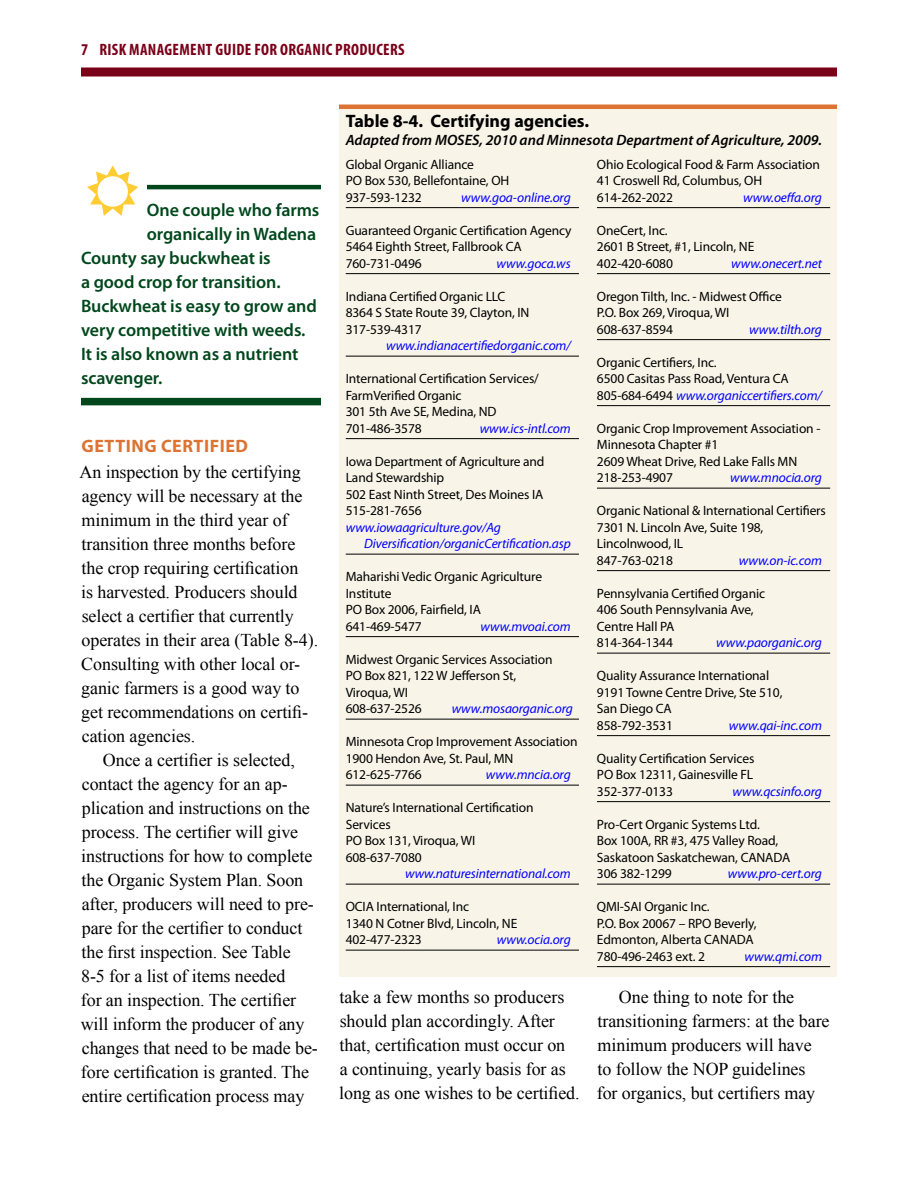
<style>
.page{position:relative;width:918px;height:1188px;background:#fff}
.page>*{position:absolute;margin:0;border:0;box-sizing:border-box;transform-origin:0 0}
.t1{font:18px/24px "Times New Roman";letter-spacing:-.005em;color:#000}
.t2{font:600 18px "Myriad Pro";letter-spacing:-.005em;color:#00471c}
.t3{font:700 18px "Myriad Pro";color:#000}
.t4{font:700 18px "Myriad Pro";letter-spacing:.03em;color:#dc7332}
.t5{font:700 condensed 16.5px "Myriad Pro";letter-spacing:.02em;color:#7a0019}
.t6{font:italic 600 15px "Myriad Pro";color:#000}
.t7{font:13.5px/16.5px "Myriad Pro";letter-spacing:-.01em;color:#000}
.t8{font:italic 13.5px/16.5px "Myriad Pro";letter-spacing:-.01em;color:#00f}
.s1{font-style:italic;color:#00f}
</style>
<div class="page">
<div style="left:81px;top:68px;width:756px;height:8px;background:#7a0019"></div>
<div style="left:339px;top:107px;width:498px;height:870px;background:#f8f4e8"></div>
<hr style="left:346px;top:207px;width:233px;height:1px;background:#000">
<hr style="left:346px;top:273px;width:233px;height:1px;background:#000">
<hr style="left:346px;top:356px;width:233px;height:1px;background:#000">
<hr style="left:346px;top:438px;width:233px;height:1px;background:#000">
<hr style="left:346px;top:554px;width:233px;height:1px;background:#000">
<hr style="left:346px;top:636px;width:233px;height:1px;background:#000">
<hr style="left:346px;top:719px;width:233px;height:1px;background:#000">
<hr style="left:346px;top:785px;width:233px;height:1px;background:#000">
<hr style="left:346px;top:884px;width:233px;height:1px;background:#000">
<hr style="left:346px;top:950px;width:233px;height:1px;background:#000">
<hr style="left:597px;top:207px;width:233px;height:1px;background:#000">
<hr style="left:597px;top:273px;width:233px;height:1px;background:#000">
<hr style="left:597px;top:339px;width:233px;height:1px;background:#000">
<hr style="left:597px;top:405px;width:233px;height:1px;background:#000">
<hr style="left:597px;top:488px;width:233px;height:1px;background:#000">
<hr style="left:597px;top:570px;width:233px;height:1px;background:#000">
<hr style="left:597px;top:653px;width:233px;height:1px;background:#000">
<hr style="left:597px;top:735px;width:233px;height:1px;background:#000">
<hr style="left:597px;top:801px;width:233px;height:1px;background:#000">
<hr style="left:597px;top:884px;width:233px;height:1px;background:#000">
<hr style="left:597px;top:966px;width:233px;height:1px;background:#000">
<hr style="left:339px;top:105px;width:498px;height:4px;background:#dc7332">
<hr style="left:147px;top:185px;width:174px;height:4px;background:#00471c">
<div style="left:81px;top:398px;width:240px;height:7px;background:#00471c"></div>
<p class="t5" style="left:81px;top:39px;width:325px">7 RISK MANAGEMENT GUIDE FOR ORGANIC PRODUCERS</p>
<h1 class="t2" style="left:147px;top:199px;width:174px">One couple who farms</h1>
<h1 class="t2" style="left:147px;top:223px;width:171px">organically in Wadena</h1>
<h1 class="t2" style="left:81px;top:247px;width:191px">County say buckwheat is</h1>
<h1 class="t2" style="left:81px;top:271px;width:201px">a good crop for transition.</h1>
<h1 class="t2" style="left:81px;top:295px;width:237px">Buckwheat is easy to grow and</h1>
<h1 class="t2" style="left:81px;top:319px;width:226px">very competitive with weeds.</h1>
<h1 class="t2" style="left:81px;top:343px;width:219px">It is also known as a nutrient</h1>
<h1 class="t2" style="left:81px;top:367px;width:83px">scavenger.</h1>
<h1 class="t4" style="left:82px;top:434px;width:168px">Getting certified</h1>
<p class="t1" style="left:80px;top:459px;width:240px">An inspection by the certifying agency will be necessary at the minimum in the third year of transition three months before the crop requiring certification<br>is harvested. Producers should select a certifier that currently operates in their area (Table 8-4).<br>Consulting with other local or&shy;ganic farmers is a good way to get recommendations on certifi&shy;cation agencies.</p>
<p class="t1" style="left:81px;top:747px;width:239px;text-indent:22px">Once a certifier is selected, contact the agency for an ap&shy;plication and instructions on the process. The certifier will give instructions for how to complete the Organic System Plan. Soon after, producers will need to pre&shy;pare for the certifier to conduct the first inspection. See Table<br>8-5 for a list of items needed<br>for an inspection. The certifier will inform the producer of any changes that need to be made be&shy;fore certification is granted. The entire certification process may</p>
<h1 class="t3" style="left:346px;top:109px;width:245px">Table 8-4. Certifying agencies.</h1>
<p class="t6" style="left:346px;top:130px;width:478px">Adapted from MOSES, 2010 and Minnesota Department of Agriculture, 2009.</p>
<p class="t7" style="left:346px;top:156px;width:165px">Global Organic Alliance<br>PO Box 530, Bellefontaine, OH<br>937-593-1232</p>
<p class="t8" style="left:461px;top:189px;width:111px">www.goa-online.org</p>
<p class="t7" style="left:346px;top:222px;width:227px">Guaranteed Organic Certification Agency<br>5464 Eighth Street, Fallbrook CA<br>760-731-0496</p>
<p class="t8" style="left:497px;top:255px;width:76px">www.goca.ws</p>
<p class="t7" style="left:346px;top:288px;width:185px">Indiana Certified Organic LLC<br>8364 S State Route 39, Clayton, IN<br>317-539-4317</p>
<p class="t8" style="left:386px;top:337px;width:186px">www.indianacertifiedorganic.com/</p>
<p class="t7" style="left:346px;top:370px;width:195px">International Certification Services/<br>FarmVerified Organic<br>301 5th Ave SE, Medina, ND<br>701-486-3578</p>
<p class="t8" style="left:480px;top:420px;width:93px">www.ics-intl.com</p>
<p class="t7" style="left:346px;top:453px;width:200px">Iowa Department of Agriculture and<br>Land Stewardship<br>502 East Ninth Street, Des Moines IA<br>515-281-7656</p>
<p class="t8" style="left:364px;top:519px;width:208px;text-indent:-19px">www.iowaagriculture.gov/Ag<br>Diversification/organicCertification.asp</p>
<p class="t7" style="left:346px;top:568px;width:198px">Maharishi Vedic Organic Agriculture<br>Institute<br>PO Box 2006, Fairfield, IA<br>641-469-5477</p>
<p class="t8" style="left:481px;top:618px;width:92px">www.mvoai.com</p>
<p class="t7" style="left:346px;top:651px;width:208px">Midwest Organic Services Association<br>PO Box 821, 122 W Jefferson St,<br>Viroqua, WI<br>608-637-2526</p>
<p class="t8" style="left:452px;top:700px;width:123px">www.mosaorganic.org</p>
<p class="t7" style="left:346px;top:733px;width:233px">Minnesota Crop Improvement Association<br>1900 Hendon Ave, St. Paul, MN<br>612-625-7766</p>
<p class="t8" style="left:486px;top:766px;width:86px">www.mncia.org</p>
<p class="t7" style="left:346px;top:799px;width:189px">Nature’s International Certification<br>Services<br>PO Box 131, Viroqua, WI<br>608-637-7080</p>
<p class="t8" style="left:405px;top:865px;width:167px">www.naturesinternational.com</p>
<p class="t7" style="left:346px;top:898px;width:173px">OCIA International, Inc<br>1340 N Cotner Blvd, Lincoln, NE<br>402-477-2323</p>
<p class="t8" style="left:497px;top:931px;width:75px">www.ocia.org</p>
<p class="t7" style="left:597px;top:156px;width:224px">Ohio Ecological Food &amp; Farm Association<br>41 Croswell Rd, Columbus, OH<br>614-262-2022</p>
<p class="t8" style="left:743px;top:189px;width:80px">www.oeffa.org</p>
<p class="t7" style="left:597px;top:222px;width:159px">OneCert, Inc.<br>2601 B Street, #1, Lincoln, NE<br>402-420-6080</p>
<p class="t8" style="left:731px;top:255px;width:92px">www.onecert.net</p>
<p class="t7" style="left:597px;top:288px;width:187px">Oregon Tilth, Inc. - Midwest Office<br>P.O. Box 269, Viroqua, WI<br>608-637-8594</p>
<p class="t8" style="left:749px;top:321px;width:74px">www.tilth.org</p>
<p class="t7" style="left:597px;top:354px;width:227px">Organic Certifiers, Inc.<br>6500 Casitas Pass Road, Ventura CA<br>805-684-6494 <span class="s1">www.organiccertifiers.com/</span></p>
<p class="t7" style="left:597px;top:420px;width:225px">Organic Crop Improvement Association -<br>Minnesota Chapter #1<br>2609 Wheat Drive, Red Lake Falls MN<br>218-253-4907</p>
<p class="t8" style="left:730px;top:469px;width:93px">www.mnocia.org</p>
<p class="t7" style="left:597px;top:502px;width:230px">Organic National &amp; International Certifiers<br>7301 N. Lincoln Ave, Suite 198,<br>Lincolnwood, IL<br>847-763-0218</p>
<p class="t8" style="left:739px;top:552px;width:85px">www.on-ic.com</p>
<p class="t7" style="left:597px;top:585px;width:170px">Pennsylvania Certified Organic<br>406 South Pennsylvania Ave,<br>Centre Hall PA<br>814-364-1344</p>
<p class="t8" style="left:716px;top:634px;width:107px">www.paorganic.org</p>
<p class="t7" style="left:597px;top:667px;width:187px">Quality Assurance International<br>9191 Towne Centre Drive, Ste 510,<br>San Diego CA<br>858-792-3531</p>
<p class="t8" style="left:729px;top:717px;width:95px">www.qai-inc.com</p>
<p class="t7" style="left:597px;top:750px;width:159px;text-align:justify">Quality Certification Services PO Box 12311, Gainesville FL 352-377-0133</p>
<p class="t8" style="left:733px;top:783px;width:91px">www.qcsinfo.org</p>
<p class="t7" style="left:597px;top:816px;width:194px">Pro-Cert Organic Systems Ltd.<br>Box 100A, RR #3, 475 Valley Road,<br>Saskatoon Saskatchewan, CANADA<br>306 382-1299</p>
<p class="t8" style="left:728px;top:865px;width:96px">www.pro-cert.org</p>
<p class="t7" style="left:597px;top:898px;width:161px">QMI-SAI Organic Inc.<br>P.O. Box 20067 – RPO Beverly,<br>Edmonton, Alberta CANADA<br>780-496-2463 ext. 2</p>
<p class="t8" style="left:745px;top:948px;width:79px">www.qmi.com</p>
<h1 class="t1" style="left:339px;top:984px;width:242px">take a few months so producers should plan accordingly. After that, certification must occur on<br>a continuing, yearly basis for as long as one wishes to be certified.</h1>
<h1 class="t1" style="left:597px;top:985px;width:234px;text-indent:22px">One thing to note for the transitioning farmers: at the bare minimum producers will have<br>to follow the NOP guidelines for organics, but certifiers may</h1>
</div>
